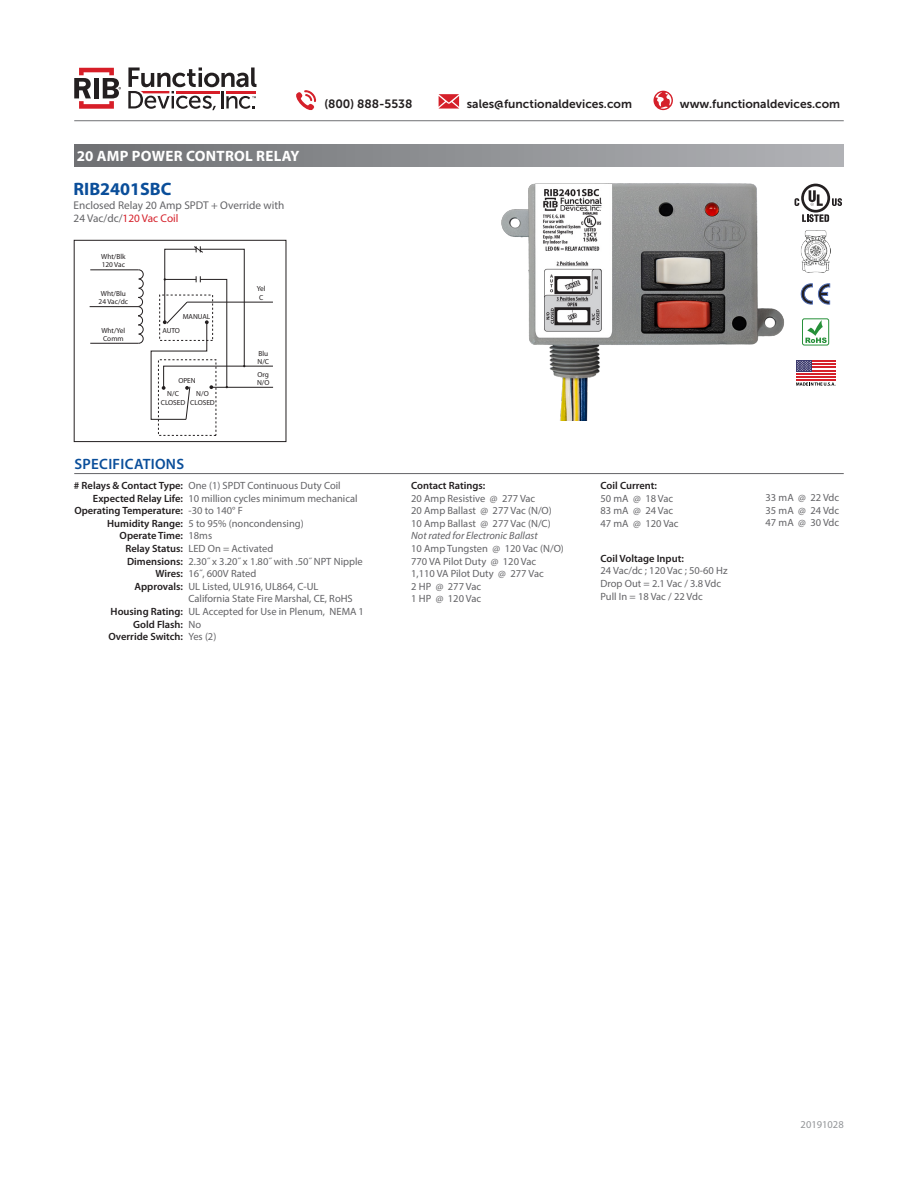
<style>
.page{position:relative;width:918px;height:1188px;background:#fff}
.page>*{position:absolute;margin:0;border:0;box-sizing:border-box;transform-origin:0 0}
.t1{font:700 18px "Myriad Pro";color:#0a4e9a}
.t2{font:700 15px "Myriad Pro";letter-spacing:.02em;color:#fff}
.t3{font:600 15px "Myriad Pro";letter-spacing:.02em;color:#0a4e9a}
.t4{font:12px "Museo Sans 700";color:#231f20}
.t5{font:11.25px/13.5px "Myriad Pro";color:#636366}
.t6{font:10.5px "Myriad Pro";color:#636366}
.t7{font:600 10.5px "Myriad Pro";color:#231f20}
.t8{font:italic 10.5px "Myriad Pro";color:#636366}
.t9{font:10.5px "Myriad Pro";color:#939598}
.t10{font:7.35px/8.4px "Myriad Pro";color:#231f20}
.s1{color:#d5202a}
</style>
<div class="page">
<hr style="left:74px;top:120px;width:770px;height:1px;background:#6f7073">
<svg style="left:296px;top:90px;width:20px;height:20px"></svg>
<svg style="left:654px;top:91px;width:19px;height:19px"></svg>
<svg style="left:439px;top:94px;width:20px;height:15px"></svg>
<svg style="left:128px;top:68px;width:129px;height:42px"></svg>
<svg style="left:74px;top:68px;width:47px;height:41px"></svg>
<svg style="left:795px;top:184px;width:47px;height:38px"></svg>
<img style="left:801px;top:230px;width:30px;height:43px">
<svg style="left:818px;top:284px;width:12px;height:20px"></svg>
<svg style="left:801px;top:284px;width:11px;height:20px"></svg>
<svg style="left:805px;top:320px;width:22px;height:23px"></svg>
<div style="left:802px;top:318px;width:27px;height:27px;border:1px solid #269039;border-radius:2px"></div>
<svg style="left:796px;top:382px;width:40px;height:4px"></svg>
<svg style="left:796px;top:363px;width:39px;height:9px"></svg>
<hr style="left:796px;top:360px;width:39px;height:2px;background:#d5202a">
<hr style="left:796px;top:364px;width:39px;height:1px;background:#d5202a">
<hr style="left:796px;top:367px;width:39px;height:1px;background:#d5202a">
<hr style="left:796px;top:370px;width:39px;height:1px;background:#d5202a">
<hr style="left:796px;top:373px;width:39px;height:2px;background:#d5202a">
<hr style="left:796px;top:376px;width:39px;height:2px;background:#d5202a">
<hr style="left:796px;top:379px;width:39px;height:2px;background:#d5202a">
<div style="left:796px;top:360px;width:16px;height:11px;background:#3c3a6e"></div>
<svg style="left:797px;top:361px;width:14px;height:10px"></svg>
<img style="left:498px;top:166px;width:290px;height:254px">
<div style="left:74px;top:240px;width:212px;height:202px;border:1px solid #231f20"></div>
<hr style="left:90px;top:343px;width:49px;height:1px;background:#231f20">
<hr style="left:90px;top:306px;width:48px;height:1px;background:#231f20">
<hr style="left:90px;top:270px;width:49px;height:1px;background:#231f20">
<svg style="left:138px;top:269px;width:6px;height:75px"></svg>
<svg style="left:151px;top:246px;width:122px;height:174px"></svg>
<hr style="left:74px;top:473px;width:770px;height:1px;background:#636366">
<div style="left:74px;top:144px;width:769px;height:22px;background:linear-gradient(to right,#6e7073,#b1b2b6)"></div>
<p class="t2" style="left:77px;top:146px;width:224px">20 AMP POWER CONTROL RELAY</p>
<p class="t1" style="left:74px;top:177px;width:99px">RIB2401SBC</p>
<p class="t5" style="left:74px;top:198px;width:212px">Enclosed Relay 20 Amp SPDT + Override with<br>24 Vac/dc/<span class="s1">120 Vac Coil</span></p>
<p class="t10" style="left:101px;top:252px;width:26px">Wht/Blk<br>120 Vac</p>
<p class="t10" style="left:99px;top:289px;width:31px;text-align:center">Wht/Blu<br>24 Vac/dc</p>
<p class="t10" style="left:101px;top:326px;width:26px">Wht/Yel<br>Comm</p>
<p class="t10" style="left:162px;top:326px;width:19px">AUTO</p>
<p class="t10" style="left:183px;top:312px;width:29px">MANUAL</p>
<p class="t10" style="left:178px;top:376px;width:19px">OPEN</p>
<p class="t10" style="left:190px;top:389px;width:26px;line-height:9px;text-align:center">N/O<br>CLOSED</p>
<p class="t10" style="left:161px;top:389px;width:26px;line-height:9px;text-align:center">N/C<br>CLOSED</p>
<p class="t3" style="left:74px;top:455px;width:111px">SPECIFICATIONS</p>
<p class="t10" style="left:257px;top:285px;width:10px;text-align:center">Yel<br>C</p>
<p class="t10" style="left:257px;top:349px;width:13px">Blu<br>N/C</p>
<p class="t10" style="left:257px;top:370px;width:14px">Org<br>N/O</p>
<p class="t4" style="left:324px;top:98px;width:90px">(800) 888-5538</p>
<p class="t4" style="left:467px;top:98px;width:167px">sales@functionaldevices.com</p>
<p class="t4" style="left:680px;top:98px;width:162px">www.functionaldevices.com</p>
<p class="t7" style="left:74px;top:479px;width:111px"># Relays &amp; Contact Type:</p>
<p class="t7" style="left:93px;top:491px;width:92px">Expected Relay Life:</p>
<p class="t7" style="left:74px;top:504px;width:110px">Operating Temperature:</p>
<p class="t7" style="left:107px;top:517px;width:77px">Humidity Range:</p>
<p class="t7" style="left:120px;top:529px;width:65px">Operate Time:</p>
<p class="t7" style="left:125px;top:542px;width:59px">Relay Status:</p>
<p class="t7" style="left:127px;top:554px;width:58px">Dimensions:</p>
<p class="t7" style="left:156px;top:567px;width:29px">Wires:</p>
<p class="t7" style="left:135px;top:580px;width:50px">Approvals:</p>
<p class="t7" style="left:111px;top:605px;width:74px">Housing Rating:</p>
<p class="t7" style="left:133px;top:617px;width:52px">Gold Flash:</p>
<p class="t7" style="left:108px;top:630px;width:76px">Override Switch:</p>
<p class="t6" style="left:188px;top:479px;width:154px">One (1) SPDT Continuous Duty Coil</p>
<p class="t6" style="left:188px;top:492px;width:171px">10 million cycles minimum mechanical</p>
<p class="t6" style="left:188px;top:504px;width:56px">-30 to 140° F</p>
<p class="t6" style="left:188px;top:517px;width:117px">5 to 95% (noncondensing)</p>
<p class="t6" style="left:188px;top:529px;width:25px">18ms</p>
<p class="t6" style="left:188px;top:542px;width:86px">LED On = Activated</p>
<p class="t6" style="left:188px;top:555px;width:176px">2.30˝ x 3.20˝ x 1.80˝ with .50˝ NPT Nipple</p>
<p class="t6" style="left:188px;top:567px;width:69px">16˝, 600V Rated</p>
<p class="t6" style="left:188px;top:580px;width:132px">UL Listed, UL916, UL864, C-UL</p>
<p class="t6" style="left:188px;top:592px;width:166px">California State Fire Marshal, CE, RoHS</p>
<p class="t6" style="left:188px;top:605px;width:177px">UL Accepted for Use in Plenum, NEMA 1</p>
<p class="t6" style="left:188px;top:618px;width:14px">No</p>
<p class="t6" style="left:188px;top:630px;width:29px">Yes (2)</p>
<p class="t7" style="left:411px;top:479px;width:76px">Contact Ratings:</p>
<p class="t6" style="left:411px;top:492px;width:126px">20 Amp Resistive @ 277 Vac</p>
<p class="t6" style="left:411px;top:504px;width:142px">20 Amp Ballast @ 277 Vac (N/O)</p>
<p class="t6" style="left:411px;top:517px;width:141px">10 Amp Ballast @ 277 Vac (N/C)</p>
<p class="t8" style="left:411px;top:529px;width:128px">Not rated for Electronic Ballast</p>
<p class="t6" style="left:411px;top:542px;width:154px">10 Amp Tungsten @ 120 Vac (N/O)</p>
<p class="t6" style="left:411px;top:555px;width:126px">770 VA Pilot Duty @ 120 Vac</p>
<p class="t6" style="left:411px;top:567px;width:134px">1,110 VA Pilot Duty @ 277 Vac</p>
<p class="t6" style="left:411px;top:580px;width:71px">2 HP @ 277 Vac</p>
<p class="t6" style="left:411px;top:592px;width:71px">1 HP @ 120 Vac</p>
<p class="t7" style="left:601px;top:479px;width:58px">Coil Current:</p>
<p class="t6" style="left:601px;top:492px;width:74px">50 mA @ 18 Vac</p>
<p class="t6" style="left:601px;top:504px;width:74px">83 mA @ 24 Vac</p>
<p class="t6" style="left:601px;top:517px;width:80px">47 mA @ 120 Vac</p>
<p class="t7" style="left:601px;top:552px;width:85px">Coil Voltage Input:</p>
<p class="t6" style="left:601px;top:564px;width:129px">24 Vac/dc ; 120 Vac ; 50-60 Hz</p>
<p class="t6" style="left:601px;top:577px;width:122px">Drop Out = 2.1 Vac / 3.8 Vdc</p>
<p class="t6" style="left:601px;top:590px;width:104px">Pull In = 18 Vac / 22 Vdc</p>
<p class="t6" style="left:766px;top:491px;width:75px">33 mA @ 22 Vdc</p>
<p class="t6" style="left:766px;top:504px;width:75px">35 mA @ 24 Vdc</p>
<p class="t6" style="left:766px;top:516px;width:75px">47 mA @ 30 Vdc</p>
<p class="t9" style="left:801px;top:1118px;width:45px">20191028</p>
</div>
